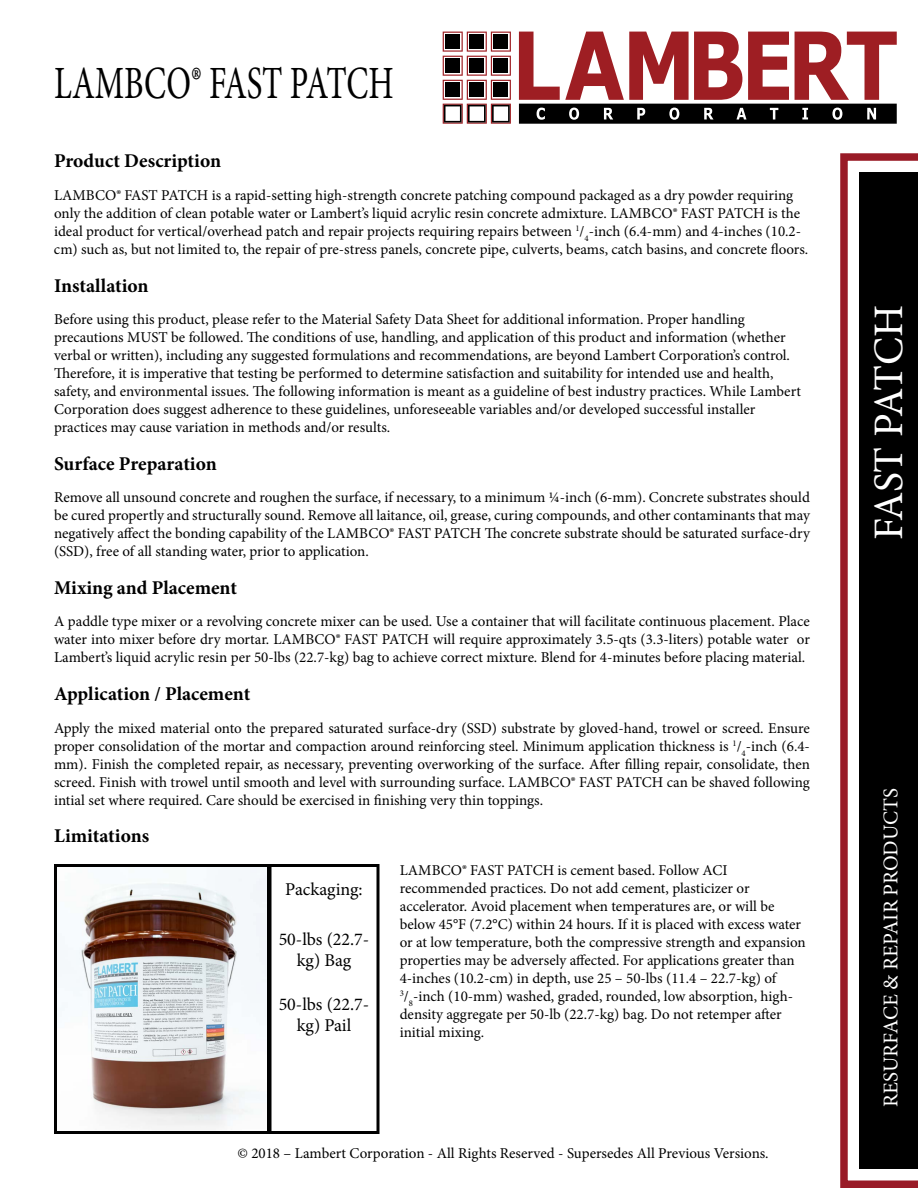
<style>
.page{position:relative;width:918px;height:1188px;background:#fff}
.page>*{position:absolute;margin:0;border:0;box-sizing:border-box;transform-origin:0 0}
.t1{font:46.2px "Minion Pro";color:#000;scale:.71 1}
.t2{font:42px "Minion Pro";letter-spacing:-.01em;color:#fff}
.t3{font:21px "Minion Pro";letter-spacing:-.005em;color:#fff}
.t4{font:700 19.5px "Minion Pro";color:#000}
.t5{font:18px/21.6px "Minion Pro";color:#000;text-align:center}
.t6{font:15px/18px "Minion Pro";color:#000}
</style>
<div class="page">
<svg style="left:519px;top:32px;width:378px;height:92px"></svg>
<svg style="left:443px;top:32px;width:68px;height:92px"></svg>
<div style="left:470px;top:83px;width:14px;height:14px;background:#000"></div>
<div style="left:494px;top:83px;width:14px;height:14px;background:#000"></div>
<div style="left:446px;top:83px;width:14px;height:14px;background:#000"></div>
<div style="left:470px;top:58px;width:14px;height:15px;background:#000"></div>
<div style="left:494px;top:58px;width:14px;height:15px;background:#000"></div>
<div style="left:446px;top:58px;width:14px;height:15px;background:#000"></div>
<div style="left:470px;top:34px;width:14px;height:15px;background:#000"></div>
<div style="left:494px;top:34px;width:14px;height:15px;background:#000"></div>
<div style="left:446px;top:34px;width:14px;height:15px;background:#000"></div>
<svg style="left:840px;top:153px;width:78px;height:1035px"></svg>
<div style="left:859px;top:173px;width:59px;height:996px;background:#000"></div>
<div style="left:268px;top:864px;width:112px;height:270px;border:3px solid #000"></div>
<img style="left:58px;top:868px;width:208px;height:260px">
<div style="left:54px;top:864px;width:216px;height:270px;border:3px solid #000"></div>
<h1 class="t1" style="left:54px;top:52px;width:480px">LAMBCO® FAST PATCH</h1>
<h3 class="t4" style="left:54px;top:147px;width:169px">Product Description</h3>
<p class="t6" style="left:54px;top:186px;width:756px">LAMBCO® FAST PATCH is a rapid-setting high-strength concrete patching compound packaged as a dry powder requiring only the addition of clean potable water or Lambert’s liquid acrylic resin concrete admixture. LAMBCO® FAST PATCH is the ideal product for vertical/overhead patch and repair projects requiring repairs between <sup>1</sup>/<sub>4</sub>-inch (6.4-mm) and 4-inches (10.2- cm) such as, but not limited to, the repair of pre-stress panels, concrete pipe, culverts, beams, catch basins, and concrete floors.</p>
<h3 class="t4" style="left:54px;top:272px;width:96px">Installation</h3>
<p class="t6" style="left:54px;top:310px;width:748px">Before using this product, please refer to the Material Safety Data Sheet for additional information. Proper handling precautions MUST be followed. The conditions of use, handling, and application of this product and information (whether verbal or written), including any suggested formulations and recommendations, are beyond Lambert Corporation’s control.<br>Therefore, it is imperative that testing be performed to determine satisfaction and suitability for intended use and health, safety, and environmental issues. The following information is meant as a guideline of best industry practices. While Lambert Corporation does suggest adherence to these guidelines, unforeseeable variables and/or developed successful installer practices may cause variation in methods and/or results.</p>
<h3 class="t4" style="left:54px;top:450px;width:164px">Surface Preparation</h3>
<p class="t6" style="left:54px;top:489px;width:758px;text-align:justify">Remove all unsound concrete and roughen the surface, if necessary, to a minimum ¼-inch (6-mm). Concrete substrates should be cured propertly and structurally sound. Remove all laitance, oil, grease, curing compounds, and other contaminants that may negatively affect the bonding capability of the LAMBCO® FAST PATCH The concrete substrate should be saturated surface-dry (SSD), free of all standing water, prior to application.</p>
<h3 class="t4" style="left:54px;top:574px;width:185px">Mixing and Placement</h3>
<p class="t6" style="left:54px;top:613px;width:757px;text-align:justify">A paddle type mixer or a revolving concrete mixer can be used. Use a container that will facilitate continuous placement. Place water into mixer before dry mortar. LAMBCO® FAST PATCH will require approximately 3.5-qts (3.3-liters) potable water or Lambert’s liquid acrylic resin per 50-lbs (22.7-kg) bag to achieve correct mixture. Blend for 4-minutes before placing material.</p>
<h3 class="t4" style="left:54px;top:680px;width:198px">Application / Placement</h3>
<p class="t6" style="left:54px;top:719px;width:758px;text-align:justify">Apply the mixed material onto the prepared saturated surface-dry (SSD) substrate by gloved-hand, trowel or screed. Ensure proper consolidation of the mortar and compaction around reinforcing steel. Minimum application thickness is <sup>1</sup>/<sub>4</sub>-inch (6.4- mm). Finish the completed repair, as necessary, preventing overworking of the surface. After filling repair, consolidate, then screed. Finish with trowel until smooth and level with surrounding surface. LAMBCO® FAST PATCH can be shaved following intial set where required. Care should be exercised in finishing very thin toppings.</p>
<h3 class="t4" style="left:54px;top:822px;width:97px">Limitations</h3>
<p class="t6" style="left:400px;top:861px;width:408px">LAMBCO® FAST PATCH is cement based. Follow ACI recommended practices. Do not add cement, plasticizer or accelerator. Avoid placement when temperatures are, or will be below 45°F (7.2°C) within 24 hours. If it is placed with excess water or at low temperature, both the compressive strength and expansion properties may be adversely affected. For applications greater than 4-inches (10.2-cm) in depth, use 25 – 50-lbs (11.4 – 22.7-kg) of <sup>3</sup>/<sub>8</sub>-inch (10-mm) washed, graded, rounded, low absorption, high&shy;density aggregate per 50-lb (22.7-kg) bag. Do not retemper after initial mixing.</p>
<p class="t5" style="left:285px;top:879px;width:79px">Packaging:</p>
<p class="t5" style="left:279px;top:928px;width:92px">50-lbs (22.7- kg) Bag</p>
<p class="t5" style="left:279px;top:993px;width:92px">50-lbs (22.7- kg) Pail</p>
<p class="t6" style="left:237px;top:1144px;width:533px">© 2018 – Lambert Corporation - All Rights Reserved - Supersedes All Previous Versions.</p>
<h2 class="t2" style="left:861px;top:540px;width:236px;rotate:-90deg">FAST PATCH</h2>
<h3 class="t3" style="left:877px;top:1107px;width:321px;rotate:-90deg">RESURFACE &amp; REPAIR PRODUCTS</h3>
</div>
